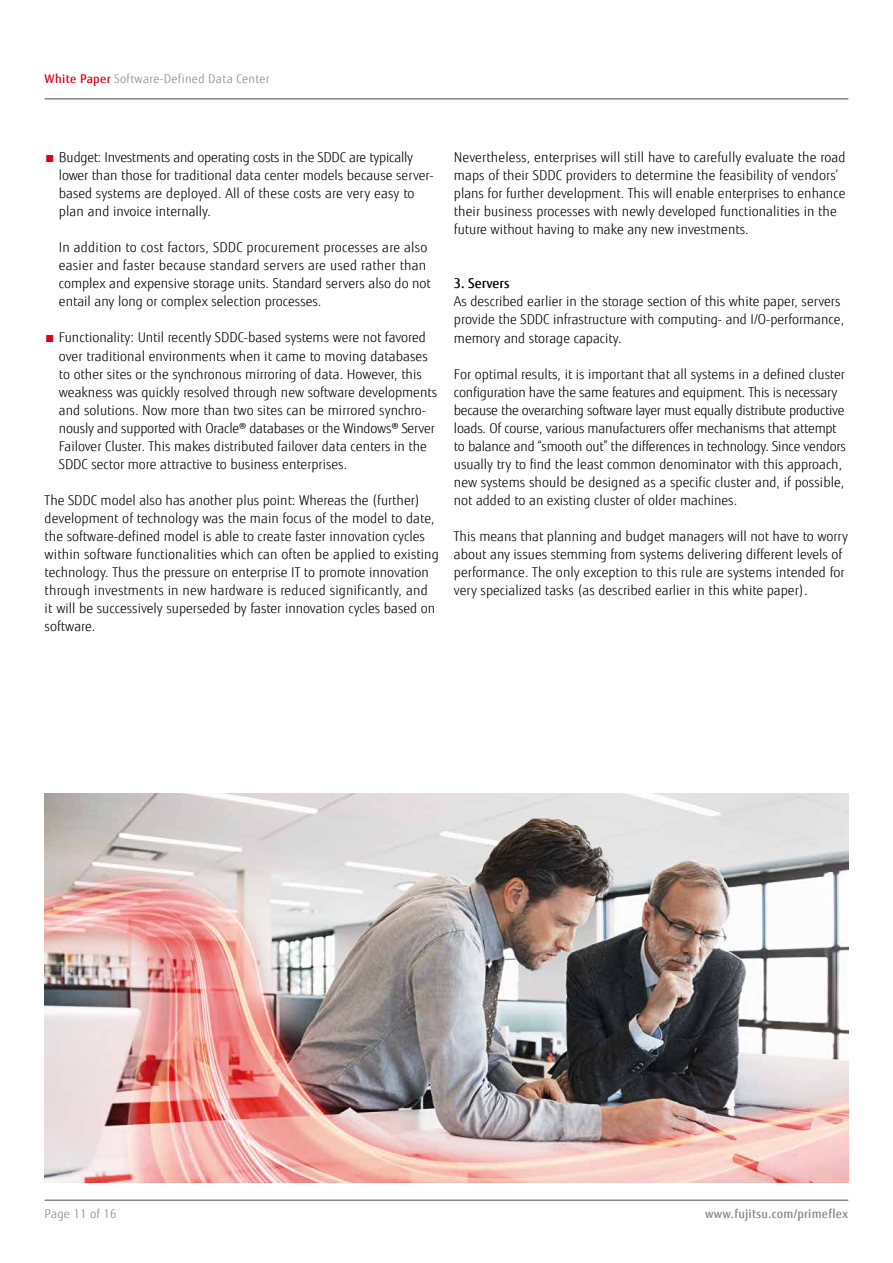
<style>
.page{position:relative;width:893px;height:1263px;background:#fff}
.page>*{position:absolute;margin:0;border:0;box-sizing:border-box;transform-origin:0 0}
.t1{font:300 13.5px/18px "Fujitsu Sans";color:#000}
.t2{font:500 13.5px "Fujitsu Sans";color:#000}
.t3{font:300 12px "Fujitsu Sans";letter-spacing:.03em;color:#878781}
.t4{font:500 12px "Fujitsu Sans";letter-spacing:.02em;color:#878781}
.s1{font-weight:500;color:#e2001a}
.s2{color:#e2001a}
</style>
<div class="page">
<hr style="left:45px;top:1199px;width:803px;height:2px;background:#878781">
<hr style="left:45px;top:98px;width:803px;height:2px;background:#878781">
<img style="left:45px;top:794px;width:803px;height:388px">
<p class="t3" style="left:45px;top:72px;width:227px"><span class="s1">White Paper</span> Software-Defined Data Center</p>
<p class="t1" style="left:59px;top:148px;width:376px;text-indent:-14px"><span class="s2">■</span> Budget: Investments and operating costs in the SDDC are typically lower than those for traditional data center models because server&shy;based systems are deployed. All of these costs are very easy to plan and invoice internally.</p>
<p class="t1" style="left:59px;top:238px;width:373px">In addition to cost factors, SDDC procurement processes are also easier and faster because standard servers are used rather than complex and expensive storage units. Standard servers also do not entail any long or complex selection processes.</p>
<p class="t1" style="left:59px;top:329px;width:380px;text-indent:-14px"><span class="s2">■</span> Functionality: Until recently SDDC-based systems were not favored over traditional environments when it came to moving databases to other sites or the synchronous mirroring of data. However, this weakness was quickly resolved through new software developments and solutions. Now more than two sites can be mirrored synchro&shy;nously and supported with Oracle® databases or the Windows® Server Failover Cluster. This makes distributed failover data centers in the SDDC sector more attractive to business enterprises.</p>
<p class="t1" style="left:45px;top:491px;width:396px">The SDDC model also has another plus point: Whereas the (further) development of technology was the main focus of the model to date, the software-defined model is able to create faster innovation cycles within software functionalities which can often be applied to existing technology. Thus the pressure on enterprise IT to promote innovation through investments in new hardware is reduced significantly, and it will be successively superseded by faster innovation cycles based on software.</p>
<p class="t1" style="left:454px;top:148px;width:393px">Nevertheless, enterprises will still have to carefully evaluate the road maps of their SDDC providers to determine the feasibility of vendors’ plans for further development. This will enable enterprises to enhance their business processes with newly developed functionalities in the future without having to make any new investments.</p>
<p class="t2" style="left:454px;top:275px;width:57px">3. Servers</p>
<p class="t1" style="left:454px;top:293px;width:392px">As described earlier in the storage section of this white paper, servers provide the SDDC infrastructure with computing- and I/O-performance, memory and storage capacity.</p>
<p class="t1" style="left:454px;top:365px;width:394px">For optimal results, it is important that all systems in a defined cluster configuration have the same features and equipment. This is necessary because the overarching software layer must equally distribute productive loads. Of course, various manufacturers offer mechanisms that attempt to balance and “smooth out” the differences in technology. Since vendors usually try to find the least common denominator with this approach, new systems should be designed as a specific cluster and, if possible, not added to an existing cluster of older machines.</p>
<p class="t1" style="left:454px;top:527px;width:396px">This means that planning and budget managers will not have to worry about any issues stemming from systems delivering different levels of performance. The only exception to this rule are systems intended for very specialized tasks (as described earlier in this white paper).</p>
<p class="t3" style="left:45px;top:1207px;width:73px">Page 11 of 16</p>
<p class="t4" style="left:705px;top:1206px;width:144px">www.fujitsu.com/primeflex</p>
</div>
